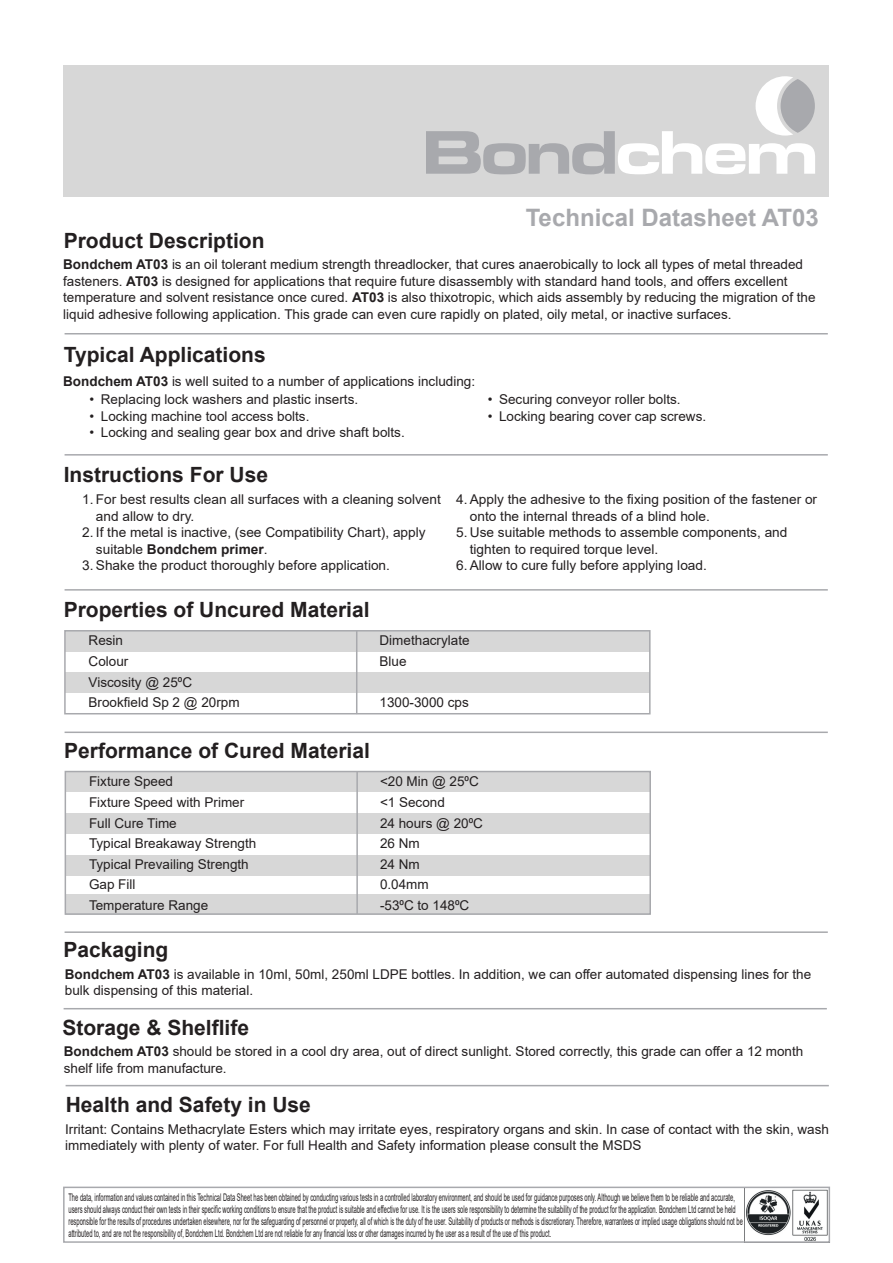
<style>
.page{position:relative;width:893px;height:1263px;background:#fff}
.page>*{position:absolute;margin:0;border:0;box-sizing:border-box;transform-origin:0 0}
.t1{font:700 24px "Arial";color:#a8a9ad}
.t2{font:700 21px "Arial";color:#231f20}
.t3{font:13.5px/20.7px "Arial";color:#231f20}
.t4{font:10.5px/12px "Arial";color:#231f20;scale:.55 1}
.s1{font-weight:700}
</style>
<div class="page">
<div style="left:65px;top:895px;width:585px;height:20px;background:#d7d7d7"></div>
<div style="left:65px;top:855px;width:585px;height:21px;background:#d7d7d7"></div>
<div style="left:65px;top:631px;width:585px;height:20px;background:#d7d7d7"></div>
<div style="left:65px;top:672px;width:585px;height:20px;background:#d7d7d7"></div>
<hr style="left:65px;top:333px;width:763px;height:1px;background:#a8a9ad">
<hr style="left:65px;top:454px;width:763px;height:2px;background:#a8a9ad">
<div style="left:64px;top:630px;width:587px;height:84px;border:2px solid #a8a9ad"></div>
<hr style="left:356px;top:631px;width:1px;height:83px;background:#a8a9ad">
<hr style="left:65px;top:589px;width:763px;height:2px;background:#a8a9ad">
<img style="left:746px;top:1189px;width:81px;height:51px">
<div style="left:63px;top:1186px;width:767px;height:57px;border:2px solid #a8a9ad"></div>
<div style="left:65px;top:771px;width:585px;height:21px;background:#d7d7d7"></div>
<div style="left:65px;top:813px;width:585px;height:20px;background:#d7d7d7"></div>
<div style="left:65px;top:771px;width:586px;height:144px;border:2px solid #a8a9ad"></div>
<hr style="left:66px;top:1085px;width:763px;height:1px;background:#a8a9ad">
<hr style="left:64px;top:1008px;width:763px;height:1px;background:#a8a9ad">
<hr style="left:65px;top:731px;width:763px;height:2px;background:#a8a9ad">
<hr style="left:65px;top:931px;width:763px;height:2px;background:#a8a9ad">
<hr style="left:356px;top:771px;width:2px;height:143px;background:#a8a9ad">
<div style="left:64px;top:65px;width:765px;height:132px;background:#d7d7d7"></div>
<svg style="left:426px;top:76px;width:389px;height:98px"></svg>
<h2 class="t2" style="left:64px;top:226px;width:202px">Product Description</h2>
<h1 class="t1" style="left:526px;top:201px;width:294px">Technical Datasheet AT03</h1>
<p class="t3" style="left:63px;top:256px;width:754px;line-height:16.5px"><span class="s1">Bondchem AT03</span> is an oil tolerant medium strength threadlocker, that cures anaerobically to lock all types of metal threaded fasteners. <span class="s1">AT03</span> is designed for applications that require future disassembly with standard hand tools, and offers excellent temperature and solvent resistance once cured. <span class="s1">AT03</span> is also thixotropic, which aids assembly by reducing the migration of the liquid adhesive following application. This grade can even cure rapidly on plated, oily metal, or inactive surfaces.</p>
<h2 class="t2" style="left:64px;top:340px;width:203px">Typical Applications</h2>
<p class="t3" style="left:63px;top:371px;width:413px"><span class="s1">Bondchem AT03</span> is well suited to a number of applications including:</p>
<p class="t3" style="left:90px;top:389px;width:270px">• Replacing lock washers and plastic inserts.</p>
<p class="t3" style="left:90px;top:405px;width:221px">• Locking machine tool access bolts.</p>
<p class="t3" style="left:90px;top:422px;width:317px">• Locking and sealing gear box and drive shaft bolts.</p>
<h2 class="t2" style="left:64px;top:460px;width:206px">Instructions For Use</h2>
<p class="t3" style="left:488px;top:389px;width:194px">• Securing conveyor roller bolts.</p>
<p class="t3" style="left:488px;top:405px;width:220px">• Locking bearing cover cap screws.</p>
<p class="t3" style="left:96px;top:491px;width:347px;line-height:16.5px;text-indent:-14px">1. For best results clean all surfaces with a cleaning solvent and allow to dry.</p>
<p class="t3" style="left:96px;top:524px;width:331px;line-height:16.5px;text-indent:-14px">2. If the metal is inactive, (see Compatibility Chart), apply suitable <span class="s1">Bondchem primer</span>.</p>
<p class="t3" style="left:82px;top:555px;width:309px">3. Shake the product thoroughly before application.</p>
<h2 class="t2" style="left:64px;top:595px;width:307px">Properties of Uncured Material</h2>
<p class="t3" style="left:470px;top:491px;width:349px;line-height:16.5px;text-indent:-14px">4. Apply the adhesive to the fixing position of the fastener or onto the internal threads of a blind hole.</p>
<p class="t3" style="left:470px;top:524px;width:319px;line-height:16.5px;text-indent:-14px">5. Use suitable methods to assemble components, and tighten to required torque level.</p>
<p class="t3" style="left:456px;top:555px;width:252px">6. Allow to cure fully before applying load.</p>
<p class="t3" style="left:89px;top:630px;width:153px">Resin<br>Colour<br>Viscosity @ 25⁰C<br>Brookfield Sp 2 @ 20rpm</p>
<p class="t3" style="left:380px;top:630px;width:92px">Dimethacrylate<br>Blue</p>
<p class="t3" style="left:380px;top:692px;width:91px">1300-3000 cps</p>
<h2 class="t2" style="left:64px;top:736px;width:307px">Performance of Cured Material</h2>
<p class="t3" style="left:89px;top:771px;width:169px">Fixture Speed<br>Fixture Speed with Primer<br>Full Cure Time<br>Typical Breakaway Strength<br>Typical Prevailing Strength<br>Gap Fill<br>Temperature Range</p>
<p class="t3" style="left:380px;top:771px;width:104px">&lt;20 Min @ 25⁰C &lt;1 Second<br>24 hours @ 20⁰C<br>26 Nm<br>24 Nm<br>0.04mm<br>-53⁰C to 148⁰C</p>
<h2 class="t2" style="left:63px;top:934px;width:107px">Packaging</h2>
<p class="t3" style="left:65px;top:965px;width:748px;line-height:16.5px"><span class="s1">Bondchem AT03</span> is available in 10ml, 50ml, 250ml LDPE bottles. In addition, we can offer automated dispensing lines for the bulk dispensing of this material.</p>
<h2 class="t2" style="left:62px;top:1012px;width:188px">Storage &amp; Shelflife</h2>
<p class="t3" style="left:64px;top:1043px;width:741px;line-height:16.5px"><span class="s1">Bondchem AT03</span> should be stored in a cool dry area, out of direct sunlight. Stored correctly, this grade can offer a 12 month shelf life from manufacture.</p>
<h2 class="t2" style="left:66px;top:1089px;width:247px">Health and Safety in Use</h2>
<p class="t3" style="left:65px;top:1121px;width:765px;line-height:16.5px">Irritant: Contains Methacrylate Esters which may irritate eyes, respiratory organs and skin. In case of contact with the skin, wash immediately with plenty of water. For full Health and Safety information please consult the MSDS</p>
<p class="t4" style="left:68px;top:1191px;width:1228px">The data, information and values contained in this Technical Data Sheet has been obtained by conducting various tests in a controlled laboratory environment, and should be used for guidance purposes only. Although we believe them to be reliable and accurate, users should always conduct their own tests in their specific working conditions to ensure that the product is suitable and effective for use. It is the users sole responsibility to determine the suitability of the product for the application. Bondchem Ltd cannot be held responsible for the results of procedures undertaken elsewhere, nor for the safeguarding of personnel or property, all of which is the duty of the user. Suitability of products or methods is discretionary. Therefore, warrantees or implied usage obligations should not be attributed to, and are not the responsibility of, Bondchem Ltd. Bondchem Ltd are not reliable for any financial loss or other damages incurred by the user as a result of the use of this product.</p>
</div>
